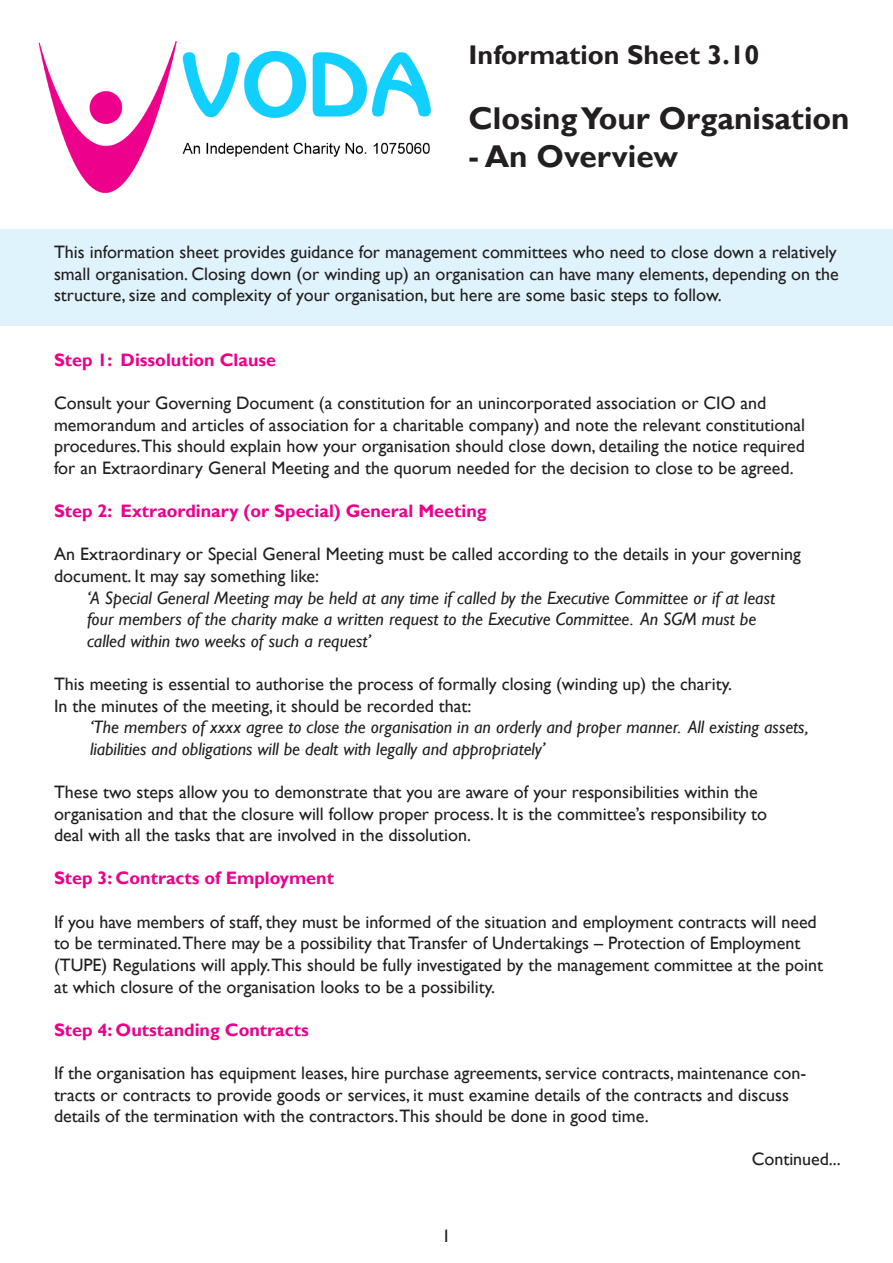
<style>
.page{position:relative;width:893px;height:1263px;background:#fff}
.page>*{position:absolute;margin:0;border:0;box-sizing:border-box;transform-origin:0 0}
.t1{font:700 31.5px "Gill Sans";color:#231f20}
.t2{font:700 27px "Gill Sans";color:#231f20}
.t3{font:18px/21.6px "Gill Sans";color:#231f20}
.t4{font:italic 18px/21.6px "Gill Sans";color:#231f20}
.t5{font:700 18px "Gill Sans";color:#ed008c}
</style>
<div class="page">
<div style="left:0;top:229px;width:893px;height:96px;background:#dff3fc"></div>
<img style="left:38px;top:41px;width:393px;height:152px">
<p class="t2" style="left:469px;top:39px;width:292px">Information Sheet 3.10</p>
<p class="t1" style="left:469px;top:99px;width:382px">Closing Your Organisation</p>
<p class="t1" style="left:469px;top:137px;width:211px">- An Overview</p>
<p class="t3" style="left:54px;top:241px;width:786px;text-align:justify">This information sheet provides guidance for management committees who need to close down a relatively small organisation. Closing down (or winding up) an organisation can have many elements, depending on the structure, size and complexity of your organisation, but here are some basic steps to follow.</p>
<p class="t5" style="left:54px;top:349px;width:224px">Step 1: Dissolution Clause</p>
<p class="t3" style="left:54px;top:393px;width:752px">Consult your Governing Document (a constitution for an unincorporated association or CIO and memorandum and articles of association for a charitable company) and note the relevant constitutional procedures.This should explain how your organisation should close down, detailing the notice required for an Extraordinary General Meeting and the quorum needed for the decision to close to be agreed.</p>
<p class="t5" style="left:54px;top:500px;width:434px">Step 2: Extraordinary (or Special) General Meeting</p>
<p class="t3" style="left:54px;top:544px;width:748px">An Extraordinary or Special General Meeting must be called according to the details in your governing document. It may say something like:</p>
<p class="t4" style="left:87px;top:587px;width:690px">‘A Special General Meeting may be held at any time if called by the Executive Committee or if at least four members of the charity make a written request to the Executive Committee. An SGM must be called within two weeks of such a request’</p>
<p class="t3" style="left:54px;top:673px;width:680px">This meeting is essential to authorise the process of formally closing (winding up) the charity.<br>In the minutes of the meeting, it should be recorded that:</p>
<p class="t4" style="left:90px;top:717px;width:720px">‘The members of xxxx agree to close the organisation in an orderly and proper manner. All existing assets, liabilities and obligations will be dealt with legally and appropriately’</p>
<p class="t3" style="left:54px;top:781px;width:715px">These two steps allow you to demonstrate that you are aware of your responsibilities within the organisation and that the closure will follow proper process. It is the committee’s responsibility to deal with all the tasks that are involved in the dissolution.</p>
<p class="t5" style="left:54px;top:867px;width:281px">Step 3: Contracts of Employment</p>
<p class="t3" style="left:54px;top:911px;width:771px">If you have members of staff, they must be informed of the situation and employment contracts will need to be terminated.There may be a possibility that Transfer of Undertakings – Protection of Employment (TUPE) Regulations will apply.This should be fully investigated by the management committee at the point at which closure of the organisation looks to be a possibility.</p>
<p class="t5" style="left:54px;top:1019px;width:256px">Step 4: Outstanding Contracts</p>
<p class="t3" style="left:54px;top:1062px;width:754px">If the organisation has equipment leases, hire purchase agreements, service contracts, maintenance con&shy;tracts or contracts to provide goods or services, it must examine details of the contracts and discuss details of the termination with the contractors.This should be done in good time.</p>
<p class="t3" style="left:752px;top:1149px;width:91px">Continued...</p>
<p class="t3" style="left:442px;top:1226px;width:10px">1</p>
</div>
